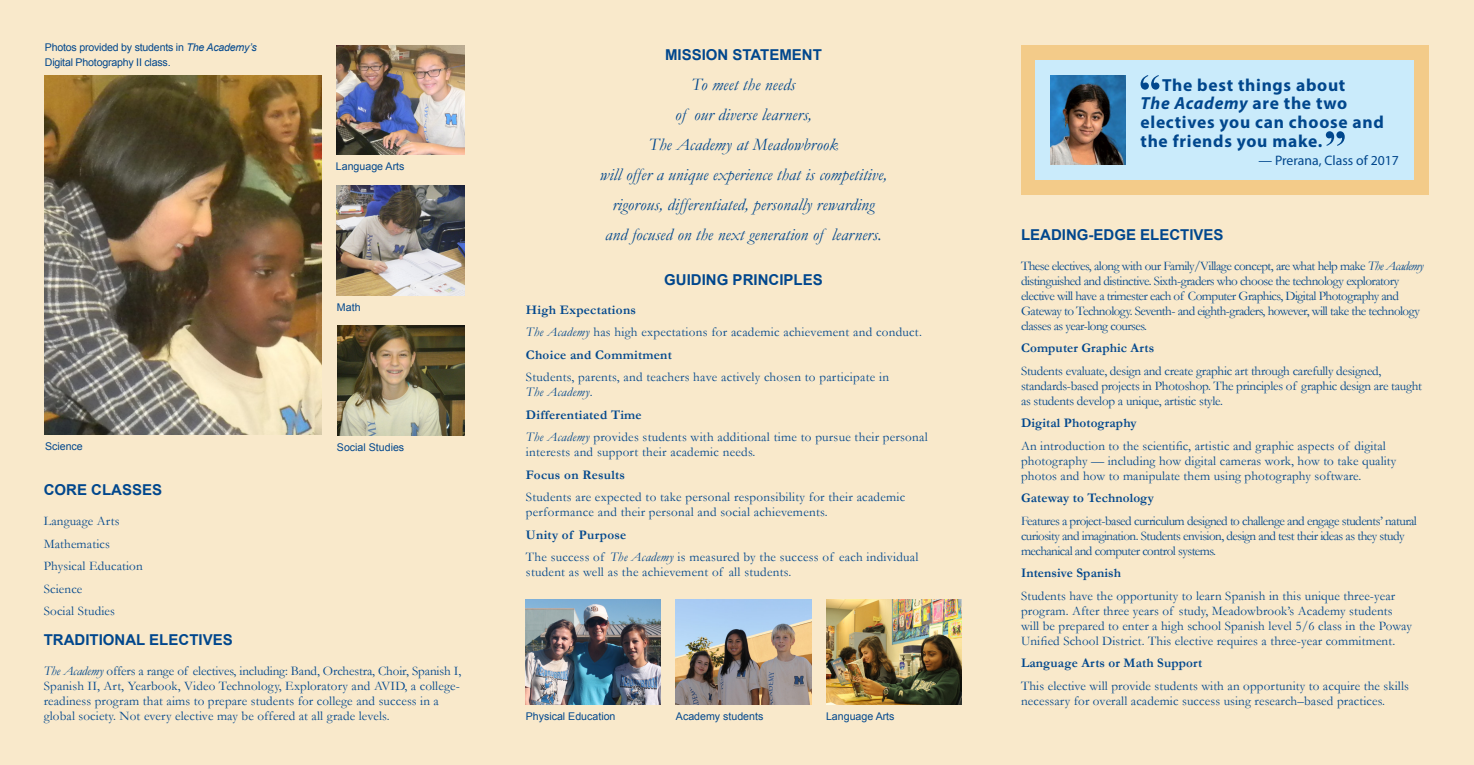
<style>
.page{position:relative;width:1474px;height:765px;background:#f9e9cb}
.page>*{position:absolute;margin:0;border:0;box-sizing:border-box;transform-origin:0 0}
.t1{font:italic 17.5px/30px "Garamond";letter-spacing:.01em;color:#01478d;text-align:center}
.t2{font:700 17.5px/18.8px "Myriad Pro";letter-spacing:.04em;color:#01478d}
.t3{font:700 15px "Arial";color:#01478d}
.t4{font:13.75px "Myriad Pro";color:#01478d}
.t5{font:13.12px/15px "Garamond";letter-spacing:.01em;color:#01478d}
.t6{font:13.12px/15px "Garamond";letter-spacing:-.04em;color:#01478d}
.t7{font:700 13.12px "Garamond";letter-spacing:.01em;color:#01478d}
.t8{font:13.12px/15px "Garamond";letter-spacing:-.02em;color:#01478d}
.t9{font:10.62px "Arial";color:#01478d}
.t10{font:10.62px/15px "Arial";letter-spacing:-.02em;color:#01478d}
.s1{font-style:italic}
</style>
<div class="page">
<div style="left:1021px;top:45px;width:408px;height:150px;background:#f3cb89"></div>
<img style="left:45px;top:75px;width:277px;height:360px">
<img style="left:337px;top:45px;width:128px;height:110px">
<img style="left:337px;top:185px;width:128px;height:110px">
<img style="left:337px;top:325px;width:128px;height:110px">
<img style="left:526px;top:600px;width:135px;height:105px">
<img style="left:676px;top:600px;width:135px;height:105px">
<img style="left:826px;top:600px;width:135px;height:105px">
<div style="left:1035px;top:60px;width:379px;height:120px;background:#caebfb"></div>
<img style="left:1050px;top:75px;width:75px;height:90px">
<svg style="left:1326px;top:131px;width:19px;height:15px"></svg>
<svg style="left:1140px;top:75px;width:19px;height:15px"></svg>
<p class="t10" style="left:45px;top:40px;width:213px">Photos provided by students in <span class="s1">The Academy’s<br></span>Digital Photography II class.</p>
<p class="t9" style="left:336px;top:160px;width:70px">Language Arts</p>
<p class="t9" style="left:337px;top:300px;width:25px">Math</p>
<p class="t9" style="left:45px;top:440px;width:39px">Science</p>
<p class="t9" style="left:337px;top:440px;width:69px">Social Studies</p>
<p class="t3" style="left:44px;top:479px;width:120px">CORE CLASSES</p>
<p class="t5" style="left:44px;top:514px;width:77px">Language Arts</p>
<p class="t5" style="left:44px;top:536px;width:68px">Mathematics</p>
<p class="t5" style="left:44px;top:559px;width:101px">Physical Education</p>
<p class="t5" style="left:44px;top:581px;width:40px">Science</p>
<p class="t5" style="left:44px;top:604px;width:73px">Social Studies</p>
<p class="t3" style="left:44px;top:630px;width:190px">TRADITIONAL ELECTIVES</p>
<p class="t5" style="left:44px;top:664px;width:419px"><span class="s1">The Academy</span> offers a range of electives, including: Band, Orchestra, Choir, Spanish I, Spanish II, Art, Yearbook, Video Technology, Exploratory and AVID, a college&shy;readiness program that aims to prepare students for college and success in a global society. Not every elective may be offered at all grade levels.</p>
<p class="t3" style="left:665px;top:45px;width:158px">MISSION STATEMENT</p>
<p class="t1" style="left:649px;top:69px;width:191px">To meet the needs<br>of our diverse learners,<br>The Academy at Meadowbrook</p>
<p class="t1" style="left:600px;top:159px;width:289px">will offer a unique experience that is competitive, rigorous, differentiated, personally rewarding and focused on the next generation of learners.</p>
<p class="t3" style="left:664px;top:270px;width:160px">GUIDING PRINCIPLES</p>
<p class="t7" style="left:526px;top:302px;width:112px">High Expectations</p>
<p class="t5" style="left:526px;top:324px;width:397px"><span class="s1">The Academy</span> has high expectations for academic achievement and conduct.</p>
<p class="t7" style="left:526px;top:347px;width:147px">Choice and Commitment</p>
<p class="t5" style="left:526px;top:369px;width:365px">Students, parents, and teachers have actively chosen to participate in<br><span class="s1">The Academy</span>.</p>
<p class="t7" style="left:526px;top:407px;width:117px">Differentiated Time</p>
<p class="t5" style="left:526px;top:429px;width:403px"><span class="s1">The Academy</span> provides students with additional time to pursue their personal interests and support their academic needs.</p>
<p class="t7" style="left:526px;top:467px;width:100px">Focus on Results</p>
<p class="t5" style="left:526px;top:489px;width:381px">Students are expected to take personal responsibility for their academic performance and their personal and social achievements.</p>
<p class="t7" style="left:526px;top:527px;width:102px">Unity of Purpose</p>
<p class="t5" style="left:526px;top:549px;width:394px">The success of <span class="s1">The Academy</span> is measured by the success of each individual student as well as the achievement of all students.</p>
<p class="t9" style="left:526px;top:710px;width:91px">Physical Education</p>
<p class="t9" style="left:676px;top:710px;width:89px">Academy students</p>
<p class="t9" style="left:826px;top:710px;width:70px">Language Arts</p>
<p class="t2" style="left:1140px;top:75px;width:245px;text-indent:21px">The best things about<br><span class="s1">The Academy</span> are the two electives you can choose and the friends you make.</p>
<p class="t4" style="left:1258px;top:152px;width:142px">— Prerana, Class of 2017</p>
<p class="t3" style="left:1021px;top:224px;width:204px">LEADING-EDGE ELECTIVES</p>
<p class="t6" style="left:1021px;top:258px;width:404px">These electives, along with our Family/Village concept, are what help make <span class="s1">The Academy </span>distinguished and distinctive. Sixth-graders who choose the technology exploratory elective will have a trimester each of Computer Graphics, Digital Photography and Gateway to Technology. Seventh- and eighth-graders, however, will take the technology classes as year-long courses.</p>
<p class="t7" style="left:1021px;top:340px;width:135px">Computer Graphic Arts</p>
<p class="t8" style="left:1021px;top:363px;width:402px">Students evaluate, design and create graphic art through carefully designed, standards-based projects in Photoshop. The principles of graphic design are taught as students develop a unique, artistic style.</p>
<p class="t7" style="left:1021px;top:415px;width:117px">Digital Photography</p>
<p class="t5" style="left:1021px;top:438px;width:377px">An introduction to the scientific, artistic and graphic aspects of digital photography — including how digital cameras work, how to take quality photos and how to manipulate them using photography software.</p>
<p class="t7" style="left:1021px;top:490px;width:134px">Gateway to Technology</p>
<p class="t6" style="left:1021px;top:513px;width:397px">Features a project-based curriculum designed to challenge and engage students’ natural curiosity and imagination. Students envision, design and test their ideas as they study mechanical and computer control systems.</p>
<p class="t7" style="left:1021px;top:565px;width:102px">Intensive Spanish</p>
<p class="t5" style="left:1021px;top:588px;width:392px">Students have the opportunity to learn Spanish in this unique three-year program. After three years of study, Meadowbrook’s Academy students will be prepared to enter a high school Spanish level 5/6 class in the Poway Unified School District. This elective requires a three-year commitment.</p>
<p class="t7" style="left:1021px;top:655px;width:183px">Language Arts or Math Support</p>
<p class="t5" style="left:1021px;top:678px;width:389px">This elective will provide students with an opportunity to acquire the skills necessary for overall academic success using research–based practices.</p>
</div>
